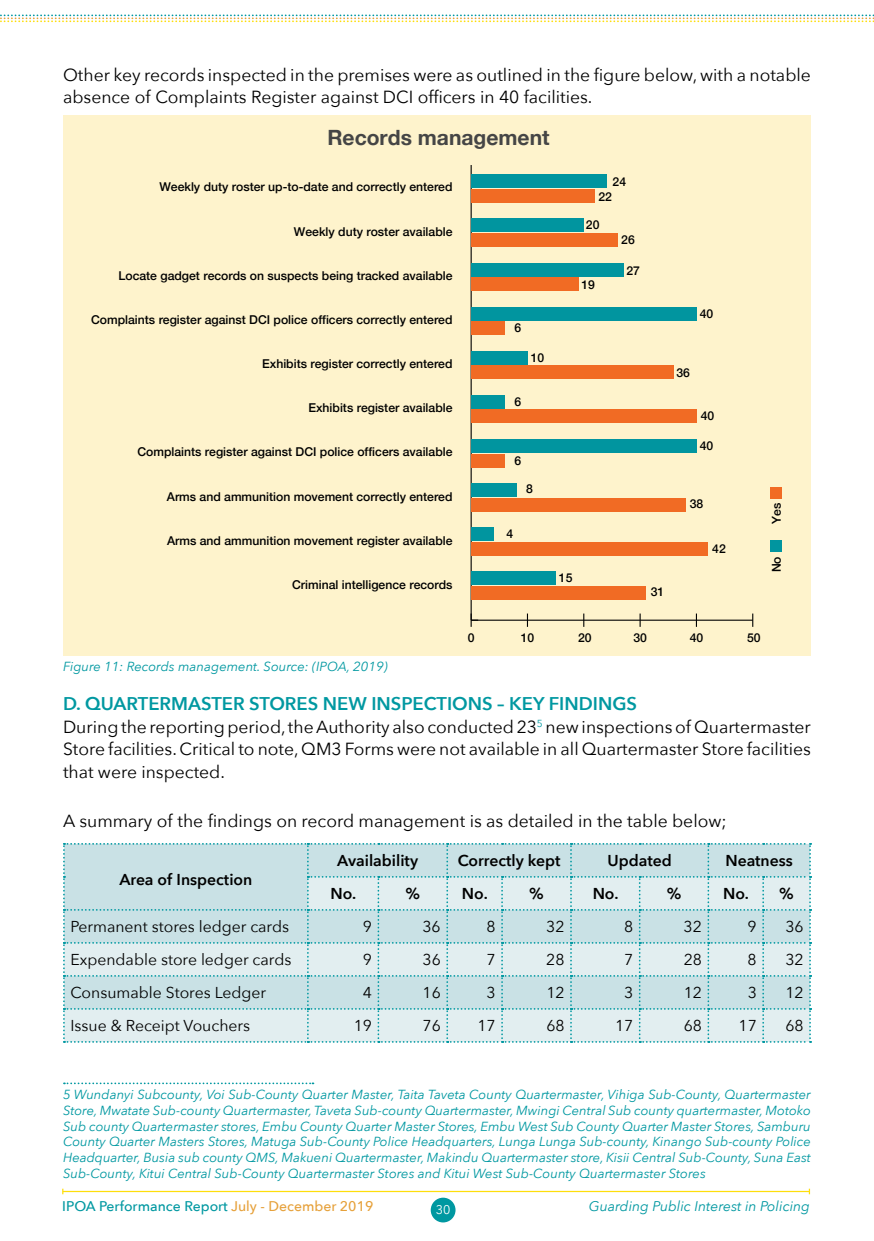
<style>
.page{position:relative;width:874px;height:1241px;background:#fff}
.page>*{position:absolute;margin:0;border:0;box-sizing:border-box;transform-origin:0 0}
.t1{font:700 21px "Helvetica Neue";color:#454545}
.t2{font:600 18.38px "Avenir Next";color:#0098a1}
.t3{font:17.5px/22.8px "Avenir Next";color:#000}
.t4{font:15.75px "Avenir Next";color:#000}
.t5{font:600 15.75px "Avenir Next";color:#000}
.t6{font:500 14px "Avenir Next";color:#0098a1}
.t7{font:italic 14px "Avenir Next";color:#0098a1}
.t8{font:italic 13.12px/15.8px "Avenir Next";color:#0098a1;text-align:justify}
.t9{font:12.6px "Avenir Next";color:#fff}
.t10{font:500 12.25px "Helvetica Neue";color:#000}
.s1{color:#e6a13b}
</style>
<div class="page">
<div style="left:430px;top:1197px;width:25px;height:25px;background:#0098a1;border-radius:50%"></div>
<hr style="left:63px;top:1190px;width:746px;height:1px;background:#fede0c">
<svg style="left:0;top:14px;width:874px;height:8px"></svg>
<div style="left:63px;top:115px;width:747px;height:541px;background:#fef3cc"></div>
<hr style="left:470px;top:165px;width:1px;height:455px;background:#000">
<div style="left:471px;top:586px;width:174px;height:13px;background:#f16b24"></div>
<div style="left:471px;top:571px;width:84px;height:13px;background:#01959f"></div>
<div style="left:471px;top:542px;width:236px;height:13px;background:#f16b24"></div>
<div style="left:471px;top:527px;width:22px;height:13px;background:#01959f"></div>
<div style="left:471px;top:498px;width:213px;height:13px;background:#f16b24"></div>
<div style="left:471px;top:483px;width:45px;height:13px;background:#01959f"></div>
<div style="left:471px;top:454px;width:33px;height:13px;background:#f16b24"></div>
<div style="left:471px;top:439px;width:225px;height:13px;background:#01959f"></div>
<div style="left:471px;top:410px;width:225px;height:13px;background:#f16b24"></div>
<div style="left:471px;top:395px;width:33px;height:13px;background:#01959f"></div>
<div style="left:471px;top:366px;width:202px;height:13px;background:#f16b24"></div>
<div style="left:471px;top:351px;width:56px;height:13px;background:#01959f"></div>
<div style="left:471px;top:321px;width:33px;height:14px;background:#f16b24"></div>
<div style="left:471px;top:307px;width:225px;height:13px;background:#01959f"></div>
<div style="left:471px;top:277px;width:107px;height:14px;background:#f16b24"></div>
<div style="left:471px;top:263px;width:152px;height:13px;background:#01959f"></div>
<div style="left:471px;top:233px;width:146px;height:14px;background:#f16b24"></div>
<div style="left:471px;top:219px;width:112px;height:13px;background:#01959f"></div>
<div style="left:471px;top:189px;width:123px;height:14px;background:#f16b24"></div>
<div style="left:471px;top:175px;width:135px;height:13px;background:#01959f"></div>
<hr style="left:471px;top:619px;width:281px;height:1px;background:#000">
<svg style="left:470px;top:613px;width:8px;height:13px"></svg>
<svg style="left:526px;top:614px;width:1px;height:12px"></svg>
<svg style="left:583px;top:613px;width:1px;height:13px"></svg>
<svg style="left:639px;top:613px;width:1px;height:13px"></svg>
<svg style="left:695px;top:613px;width:1px;height:13px"></svg>
<svg style="left:751px;top:613px;width:2px;height:13px"></svg>
<div style="left:770px;top:540px;width:11px;height:12px;background:#01959f"></div>
<div style="left:770px;top:487px;width:11px;height:11px;background:#f16b24"></div>
<svg style="left:63px;top:843px;width:747px;height:199px;background:#cee4e7"></svg>
<svg style="left:64px;top:1082px;width:249px;height:2px"></svg>
<h3 class="t3" style="left:63px;top:62px;width:749px">Other key records inspected in the premises were as outlined in the figure below, with a notable absence of Complaints Register against DCI officers in 40 facilities.</h3>
<h1 class="t1" style="left:327px;top:121px;width:223px">Records management</h1>
<p class="t10" style="left:159px;top:177px;width:294px">Weekly duty roster up-to-date and correctly entered</p>
<p class="t10" style="left:294px;top:221px;width:160px">Weekly duty roster available</p>
<p class="t10" style="left:118px;top:265px;width:335px">Locate gadget records on suspects being tracked available</p>
<p class="t10" style="left:91px;top:309px;width:362px">Complaints register against DCI police officers correctly entered</p>
<p class="t10" style="left:262px;top:354px;width:192px">Exhibits register correctly entered</p>
<p class="t10" style="left:308px;top:398px;width:145px">Exhibits register available</p>
<p class="t10" style="left:137px;top:442px;width:316px">Complaints register against DCI police officers available</p>
<p class="t10" style="left:167px;top:486px;width:287px">Arms and ammunition movement correctly entered</p>
<p class="t10" style="left:167px;top:530px;width:287px">Arms and ammunition movement register available</p>
<p class="t10" style="left:292px;top:574px;width:162px">Criminal intelligence records</p>
<p class="t10" style="left:467px;top:627px;width:8px">0</p>
<p class="t10" style="left:514px;top:318px;width:8px">6</p>
<p class="t10" style="left:530px;top:347px;width:15px">10</p>
<p class="t10" style="left:514px;top:391px;width:8px">6</p>
<p class="t10" style="left:514px;top:451px;width:8px">6</p>
<p class="t10" style="left:526px;top:479px;width:8px">8</p>
<p class="t10" style="left:506px;top:524px;width:8px">4</p>
<p class="t10" style="left:612px;top:171px;width:15px">24</p>
<p class="t10" style="left:598px;top:186px;width:15px">22</p>
<p class="t10" style="left:585px;top:215px;width:15px">20</p>
<p class="t10" style="left:581px;top:275px;width:15px">19</p>
<p class="t10" style="left:621px;top:230px;width:15px">26</p>
<p class="t10" style="left:626px;top:260px;width:15px">27</p>
<p class="t10" style="left:699px;top:303px;width:15px">40</p>
<p class="t10" style="left:558px;top:568px;width:15px">15</p>
<p class="t10" style="left:676px;top:362px;width:15px">36</p>
<p class="t10" style="left:700px;top:406px;width:15px">40</p>
<p class="t10" style="left:699px;top:436px;width:15px">40</p>
<p class="t10" style="left:650px;top:581px;width:15px">31</p>
<p class="t10" style="left:689px;top:494px;width:15px">38</p>
<p class="t10" style="left:712px;top:539px;width:15px">42</p>
<p class="t10" style="left:766px;top:524px;width:22px;rotate:-90deg">Yes</p>
<p class="t10" style="left:766px;top:572px;width:18px;rotate:-90deg">No</p>
<p class="t10" style="left:520px;top:627px;width:15px">10</p>
<p class="t10" style="left:578px;top:627px;width:15px">20</p>
<p class="t10" style="left:633px;top:627px;width:15px">30</p>
<p class="t10" style="left:689px;top:627px;width:15px">40</p>
<p class="t10" style="left:746px;top:627px;width:15px">50</p>
<p class="t8" style="left:63px;top:658px;width:326px">Figure 11: Records management. Source: (IPOA, 2019)</p>
<h2 class="t2" style="left:63px;top:687px;width:575px">D. QUARTERMASTER STORES NEW INSPECTIONS – KEY FINDINGS</h2>
<h3 class="t3" style="left:63px;top:714px;width:749px;text-align:justify">During the reporting period, the Authority also conducted 23<sup>5</sup> new inspections of Quartermaster Store facilities. Critical to note, QM3 Forms were not available in all Quartermaster Store facilities that were inspected.</h3>
<h3 class="t3" style="left:63px;top:808px;width:665px">A summary of the findings on record management is as detailed in the table below;</h3>
<p class="t5" style="left:119px;top:865px;width:134px">Area of Inspection</p>
<p class="t5" style="left:337px;top:846px;width:82px">Availability</p>
<p class="t5" style="left:457px;top:846px;width:104px">Correctly kept</p>
<p class="t5" style="left:607px;top:846px;width:66px">Updated</p>
<p class="t5" style="left:725px;top:846px;width:69px">Neatness</p>
<p class="t5" style="left:330px;top:879px;width:27px">No.</p>
<p class="t5" style="left:405px;top:879px;width:16px">%</p>
<p class="t5" style="left:461px;top:879px;width:27px">No.</p>
<p class="t5" style="left:529px;top:879px;width:16px">%</p>
<p class="t5" style="left:592px;top:879px;width:27px">No.</p>
<p class="t5" style="left:666px;top:879px;width:16px">%</p>
<p class="t5" style="left:722px;top:879px;width:72px">No. %</p>
<p class="t4" style="left:70px;top:913px;width:220px">Permanent stores ledger cards</p>
<p class="t4" style="left:362px;top:913px;width:11px">9</p>
<p class="t4" style="left:422px;top:913px;width:20px">36</p>
<p class="t4" style="left:486px;top:913px;width:11px">8</p>
<p class="t4" style="left:546px;top:913px;width:20px">32</p>
<p class="t4" style="left:623px;top:913px;width:11px">8</p>
<p class="t4" style="left:683px;top:913px;width:20px">32</p>
<p class="t4" style="left:747px;top:913px;width:11px">9</p>
<p class="t4" style="left:785px;top:913px;width:20px">36</p>
<p class="t4" style="left:70px;top:946px;width:222px">Expendable store ledger cards</p>
<p class="t4" style="left:362px;top:946px;width:11px">9</p>
<p class="t4" style="left:422px;top:946px;width:20px">36</p>
<p class="t4" style="left:486px;top:946px;width:11px">7</p>
<p class="t4" style="left:546px;top:946px;width:20px">28</p>
<p class="t4" style="left:623px;top:946px;width:11px">7</p>
<p class="t4" style="left:683px;top:946px;width:20px">28</p>
<p class="t4" style="left:747px;top:946px;width:11px">8</p>
<p class="t4" style="left:785px;top:946px;width:20px">32</p>
<p class="t4" style="left:70px;top:979px;width:197px">Consumable Stores Ledger</p>
<p class="t4" style="left:362px;top:979px;width:11px">4</p>
<p class="t4" style="left:422px;top:979px;width:20px">16</p>
<p class="t4" style="left:486px;top:979px;width:11px">3</p>
<p class="t4" style="left:546px;top:979px;width:20px">12</p>
<p class="t4" style="left:624px;top:979px;width:11px">3</p>
<p class="t4" style="left:683px;top:979px;width:20px">12</p>
<p class="t4" style="left:747px;top:979px;width:11px">3</p>
<p class="t4" style="left:785px;top:979px;width:20px">12</p>
<p class="t4" style="left:70px;top:1012px;width:181px">Issue &amp; Receipt Vouchers</p>
<p class="t4" style="left:353px;top:1012px;width:20px">19</p>
<p class="t4" style="left:422px;top:1012px;width:20px">76</p>
<p class="t4" style="left:477px;top:1012px;width:20px">17</p>
<p class="t4" style="left:546px;top:1012px;width:20px">68</p>
<p class="t4" style="left:614px;top:1012px;width:20px">17</p>
<p class="t4" style="left:683px;top:1012px;width:20px">68</p>
<p class="t4" style="left:738px;top:1012px;width:20px">17</p>
<p class="t4" style="left:785px;top:1012px;width:20px">68</p>
<p class="t8" style="left:63px;top:1085px;width:749px">5 Wundanyi Subcounty, Voi Sub-County Quarter Master, Taita Taveta County Quartermaster, Vihiga Sub-County, Quartermaster Store, Mwatate Sub-county Quartermaster, Taveta Sub-county Quartermaster, Mwingi Central Sub county quartermaster, Motoko Sub county Quartermaster stores, Embu County Quarter Master Stores, Embu West Sub County Quarter Master Stores, Samburu County Quarter Masters Stores, Matuga Sub-County Police Headquarters, Lunga Lunga Sub-county, Kinango Sub-county Police Headquarter, Busia sub county QMS, Makueni Quartermaster, Makindu Quartermaster store, Kisii Central Sub-County, Suna East Sub-County, Kitui Central Sub-County Quartermaster Stores and Kitui West Sub-County Quartermaster Stores</p>
<p class="t6" style="left:62px;top:1193px;width:312px">IPOA Performance Report <span class="s1">July - December 2019</span></p>
<p class="t9" style="left:435px;top:1198px;width:16px">30</p>
<p class="t7" style="left:588px;top:1193px;width:222px">Guarding Public Interest in Policing</p>
</div>
